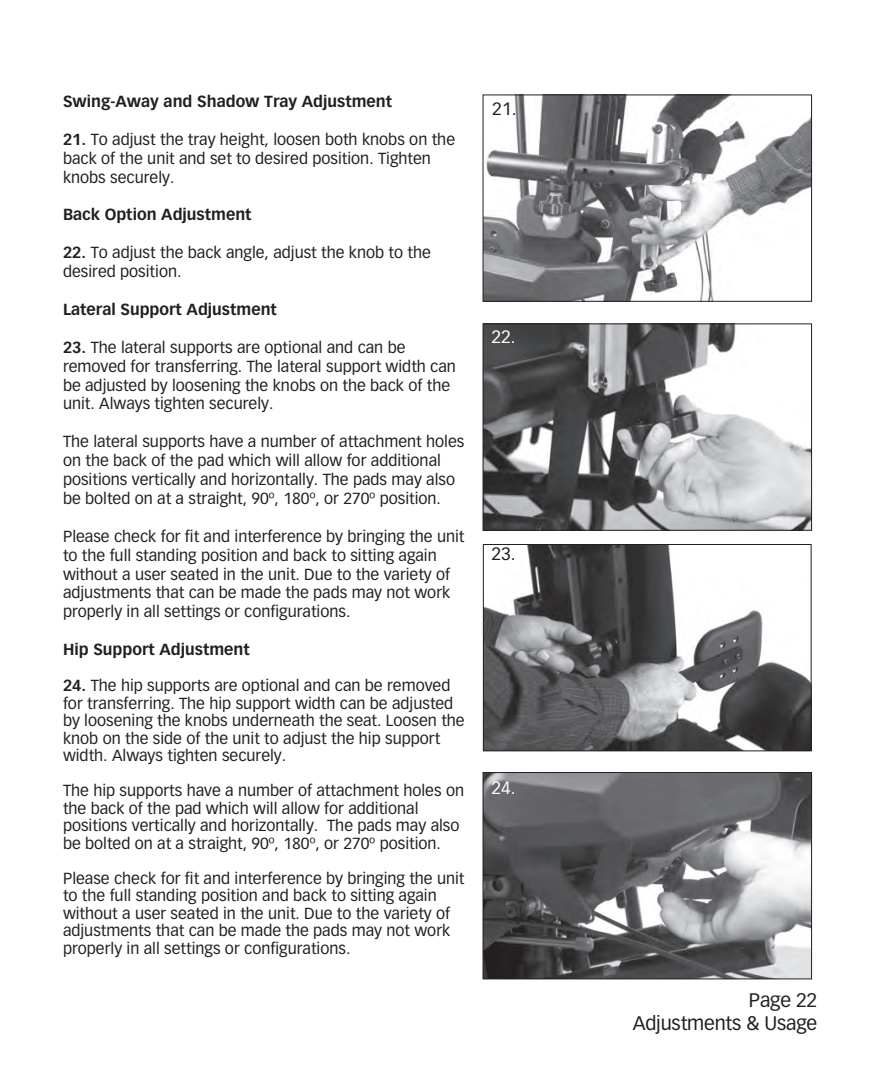
<style>
.page{position:relative;width:882px;height:1071px;background:#fff}
.page>*{position:absolute;margin:0;border:0;box-sizing:border-box;transform-origin:0 0}
.t1{font:19.25px "Vectora LH";letter-spacing:-.01em;color:#231f20}
.t2{font:17.5px "Vectora LH";color:#231f20}
.t3{font:17.5px "Vectora LH";color:#fff}
.t4{font:15.75px/18.9px "Vectora LH";color:#231f20}
.t5{font:700 15.75px "Vectora LH";color:#231f20}
.s1{font-weight:700}
</style>
<div class="page">
<img style="left:485px;top:325px;width:325px;height:204px">
<div style="left:483px;top:323px;width:329px;height:208px;border:1px solid #231f20"></div>
<img style="left:485px;top:96px;width:325px;height:204px">
<div style="left:483px;top:94px;width:329px;height:208px;border:1px solid #231f20"></div>
<img style="left:485px;top:774px;width:325px;height:203px">
<div style="left:483px;top:772px;width:329px;height:207px;border:1px solid #231f20"></div>
<img style="left:485px;top:546px;width:325px;height:203px">
<div style="left:483px;top:544px;width:329px;height:207px;border:1px solid #231f20"></div>
<p class="t5" style="left:63px;top:92px;width:331px">Swing-Away and Shadow Tray Adjustment</p>
<p class="t4" style="left:63px;top:130px;width:394px"><span class="s1">21.</span> To adjust the tray height, loosen both knobs on the back of the unit and set to desired position. Tighten knobs securely.</p>
<p class="t5" style="left:63px;top:205px;width:190px">Back Option Adjustment</p>
<p class="t4" style="left:63px;top:243px;width:369px"><span class="s1">22.</span> To adjust the back angle, adjust the knob to the desired position.</p>
<p class="t5" style="left:63px;top:300px;width:216px">Lateral Support Adjustment</p>
<p class="t4" style="left:63px;top:338px;width:394px"><span class="s1">23.</span> The lateral supports are optional and can be removed for transferring. The lateral support width can be adjusted by loosening the knobs on the back of the unit. Always tighten securely.</p>
<p class="t4" style="left:63px;top:432px;width:403px">The lateral supports have a number of attachment holes on the back of the pad which will allow for additional positions vertically and horizontally. The pads may also be bolted on at a straight, 90º, 180º, or 270º position.</p>
<p class="t4" style="left:63px;top:527px;width:403px">Please check for fit and interference by bringing the unit to the full standing position and back to sitting again without a user seated in the unit. Due to the variety of adjustments that can be made the pads may not work properly in all settings or configurations.</p>
<p class="t5" style="left:63px;top:640px;width:188px">Hip Support Adjustment</p>
<p class="t4" style="left:63px;top:677px;width:403px;line-height:17.5px"><span class="s1">24.</span> The hip supports are optional and can be removed for transferring. The hip support width can be adjusted by loosening the knobs underneath the seat. Loosen the knob on the side of the unit to adjust the hip support width. Always tighten securely.</p>
<p class="t4" style="left:63px;top:782px;width:403px;line-height:17.5px">The hip supports have a number of attachment holes on the back of the pad which will allow for additional positions vertically and horizontally. The pads may also be bolted on at a straight, 90º, 180º, or 270º position.</p>
<p class="t4" style="left:63px;top:870px;width:403px;line-height:17.5px">Please check for fit and interference by bringing the unit to the full standing position and back to sitting again without a user seated in the unit. Due to the variety of adjustments that can be made the pads may not work properly in all settings or configurations.</p>
<p class="t2" style="left:492px;top:98px;width:26px">21.</p>
<p class="t3" style="left:492px;top:327px;width:26px">22.</p>
<p class="t2" style="left:492px;top:544px;width:26px">23.</p>
<p class="t3" style="left:492px;top:778px;width:26px">24.</p>
<p class="t1" style="left:749px;top:989px;width:70px">Page 22</p>
<p class="t1" style="left:633px;top:1012px;width:186px">Adjustments &amp; Usage</p>
</div>
